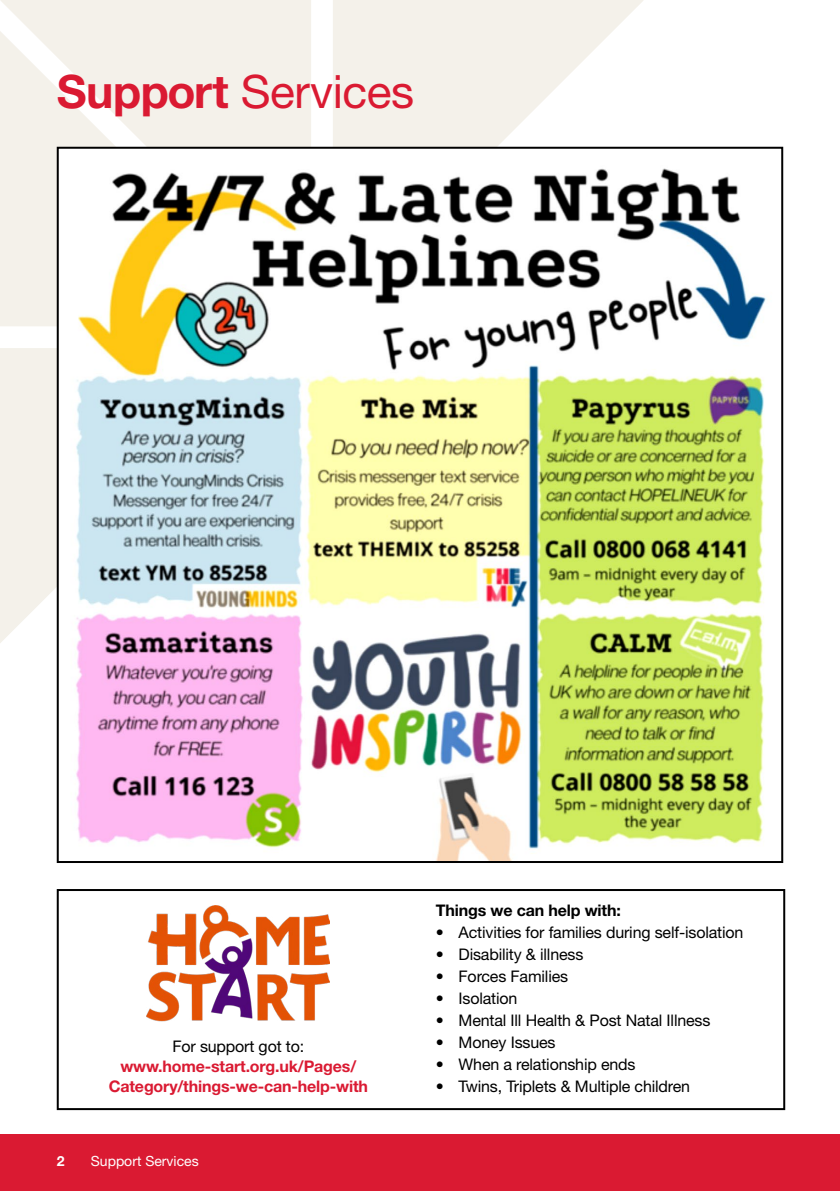
<style>
.page{position:relative;width:840px;height:1191px;background:#fff}
.page>*{position:absolute;margin:0;border:0;box-sizing:border-box;transform-origin:0 0}
.t1{font:46px "Helvetica Neue LT Std";letter-spacing:-.01em;color:#da1a32}
.t2{font:16px "Helvetica Neue LT Std";letter-spacing:-.01em;color:#000}
.t3{font:700 16px/20px "Helvetica Neue LT Std";letter-spacing:-.01em;color:#da1a32;text-align:center}
.t4{font:700 16px "Helvetica Neue LT Std";letter-spacing:-.01em;color:#000}
.t5{font:14px "Helvetica Neue LT Std";color:#fff}
.t6{font:700 14px "Helvetica Neue LT Std";color:#fff}
.s1{font-weight:700}
</style>
<div class="page">
<svg style="left:0;top:0;width:311px;height:311px;background:#f1eee8"></svg>
<svg style="left:332px;top:0;width:311px;height:147px;fill:#f4f1ea"></svg>
<svg style="left:0;top:348px;width:57px;height:295px;background:#f3f1ea"></svg>
<div style="left:0;top:1134px;width:839px;height:57px;background:#da1a32"></div>
<div style="left:57px;top:889px;width:727px;height:221px;border:2px solid #000"></div>
<img style="left:64px;top:150px;width:702px;height:710px">
<img style="left:147px;top:905px;width:183px;height:117px">
<h1 class="t1" style="left:57px;top:64px;width:358px"><span class="s1">Support</span> Services</h1>
<p class="t2" style="left:172px;top:1037px;width:133px">For support got to:</p>
<p class="t3" style="left:109px;top:1056px;width:260px">www.home-start.org.uk/Pages/<br>Category/things-we-can-help-with</p>
<p class="t6" style="left:57px;top:1151px;width:9px">2</p>
<p class="t5" style="left:91px;top:1152px;width:109px">Support Services</p>
<p class="t4" style="left:435px;top:900px;width:186px">Things we can help with:</p>
<p class="t2" style="left:435px;top:922px;width:309px">• Activities for families during self-isolation</p>
<p class="t2" style="left:435px;top:944px;width:149px">• Disability &amp; illness</p>
<p class="t2" style="left:435px;top:966px;width:134px">• Forces Families</p>
<p class="t2" style="left:435px;top:988px;width:83px">• Isolation</p>
<p class="t2" style="left:435px;top:1010px;width:276px">• Mental Ill Health &amp; Post Natal Illness</p>
<p class="t2" style="left:435px;top:1032px;width:121px">• Money Issues</p>
<p class="t2" style="left:435px;top:1054px;width:201px">• When a relationship ends</p>
<p class="t2" style="left:435px;top:1076px;width:256px">• Twins, Triplets &amp; Multiple children</p>
</div>
